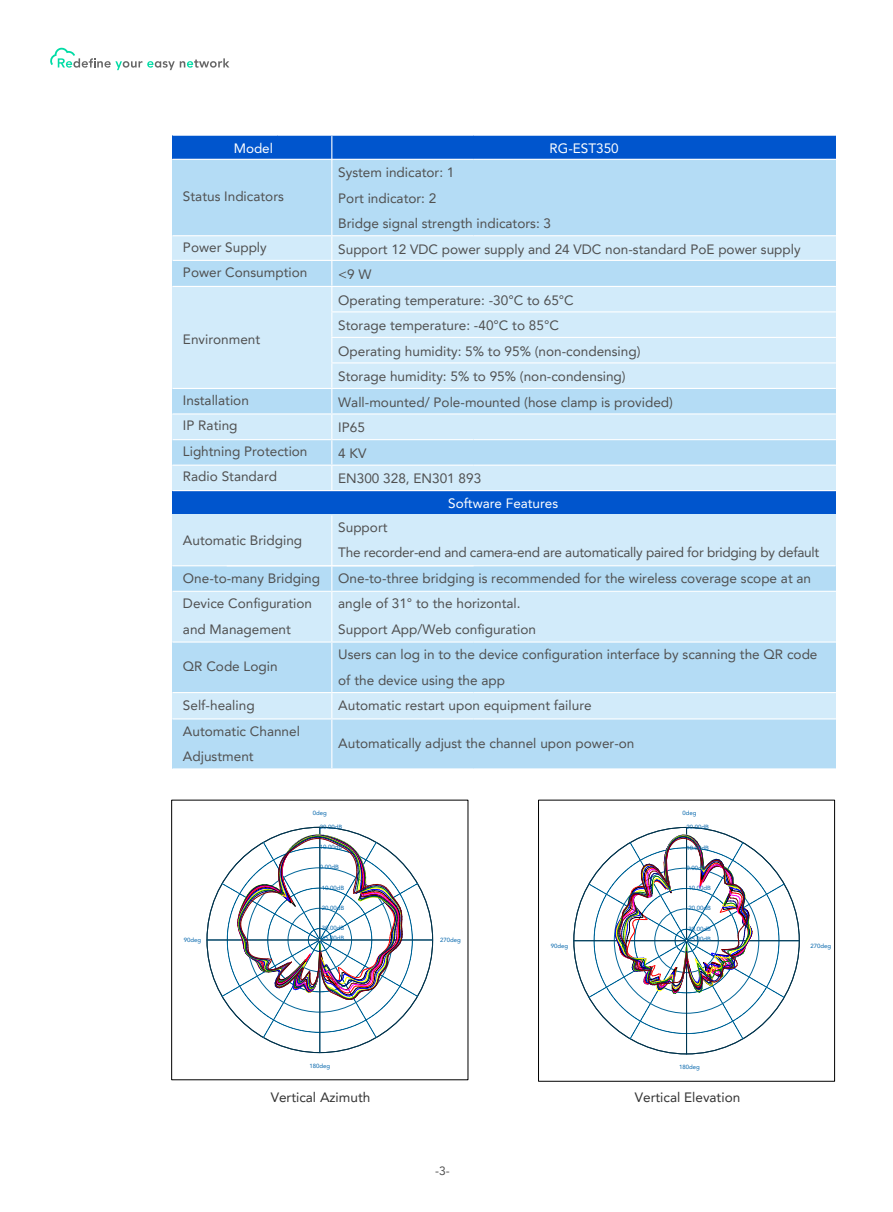
<style>
.page{position:relative;width:893px;height:1212px;background:#fff}
.page>*{position:absolute;margin:0;border:0;box-sizing:border-box;transform-origin:0 0}
.t1{font:13.5px/25.5px "Avenir LT Pro";color:#505050}
.t2{font:13.5px "Avenir LT Pro";color:#333}
.t3{font:13.5px "Avenir";color:#fff}
.t4{font:12px "Avenir LT Pro";color:#505050}
.t5{font:6px "Avenir LT Pro";color:#0064aa}
</style>
<div class="page">
<svg style="left:50px;top:47px;width:179px;height:23px"></svg>
<div style="left:172px;top:135px;width:664px;height:25px;background:#0055cd"></div>
<div style="left:332px;top:236px;width:504px;height:25px;background:#d2ebfa"></div>
<div style="left:172px;top:236px;width:160px;height:25px;background:#d2ebfa"></div>
<div style="left:332px;top:159px;width:504px;height:77px;background:#b4dcf5"></div>
<div style="left:172px;top:159px;width:160px;height:77px;background:#b4dcf5"></div>
<hr style="left:172px;top:135px;width:106px;height:1px;background:#fff">
<hr style="left:278px;top:135px;width:196px;height:1px;background:#fff">
<hr style="left:474px;top:135px;width:362px;height:1px;background:#fff">
<svg style="left:331px;top:136px;width:1px;height:23px"></svg>
<div style="left:332px;top:465px;width:504px;height:26px;background:#d2ebfa"></div>
<div style="left:172px;top:465px;width:160px;height:26px;background:#d2ebfa"></div>
<div style="left:332px;top:414px;width:504px;height:26px;background:#d2ebfa"></div>
<div style="left:172px;top:414px;width:160px;height:26px;background:#d2ebfa"></div>
<div style="left:332px;top:440px;width:504px;height:25px;background:#b4dcf5"></div>
<div style="left:172px;top:440px;width:160px;height:25px;background:#b4dcf5"></div>
<hr style="left:172px;top:439px;width:160px;height:1px;background:#fff">
<hr style="left:332px;top:439px;width:142px;height:1px;background:#fff">
<hr style="left:474px;top:439px;width:362px;height:1px;background:#fff">
<hr style="left:172px;top:465px;width:160px;height:1px;background:#fff">
<hr style="left:332px;top:465px;width:142px;height:1px;background:#fff">
<hr style="left:474px;top:465px;width:362px;height:1px;background:#fff">
<hr style="left:172px;top:159px;width:160px;height:1px;background:#fff">
<hr style="left:332px;top:159px;width:142px;height:1px;background:#fff">
<hr style="left:331px;top:160px;width:1px;height:75px;background:#fff">
<hr style="left:474px;top:159px;width:362px;height:1px;background:#fff">
<hr style="left:172px;top:235px;width:160px;height:1px;background:#fff">
<hr style="left:332px;top:235px;width:142px;height:1px;background:#fff">
<hr style="left:474px;top:235px;width:362px;height:1px;background:#fff">
<div style="left:332px;top:260px;width:504px;height:26px;background:#b4dcf5"></div>
<div style="left:172px;top:260px;width:160px;height:26px;background:#b4dcf5"></div>
<div style="left:332px;top:286px;width:504px;height:26px;background:#d2ebfa"></div>
<div style="left:172px;top:286px;width:160px;height:102px;background:#d2ebfa"></div>
<div style="left:332px;top:388px;width:504px;height:26px;background:#b4dcf5"></div>
<div style="left:172px;top:388px;width:160px;height:26px;background:#b4dcf5"></div>
<div style="left:332px;top:363px;width:504px;height:25px;background:#d2ebfa"></div>
<div style="left:332px;top:337px;width:504px;height:26px;background:#d2ebfa"></div>
<div style="left:332px;top:312px;width:504px;height:25px;background:#d2ebfa"></div>
<hr style="left:331px;top:311px;width:505px;height:1px;background:#fff">
<hr style="left:331px;top:337px;width:505px;height:1px;background:#fff">
<hr style="left:331px;top:362px;width:505px;height:1px;background:#fff">
<hr style="left:172px;top:388px;width:160px;height:1px;background:#fff">
<hr style="left:332px;top:388px;width:504px;height:1px;background:#fff">
<svg style="left:331px;top:236px;width:1px;height:254px"></svg>
<hr style="left:172px;top:413px;width:160px;height:1px;background:#fff">
<hr style="left:332px;top:413px;width:504px;height:1px;background:#fff">
<hr style="left:173px;top:286px;width:663px;height:1px;background:#fff">
<hr style="left:173px;top:260px;width:663px;height:1px;background:#fff">
<div style="left:172px;top:491px;width:664px;height:24px;background:#0055cd"></div>
<div style="left:332px;top:692px;width:504px;height:27px;background:#d2ebfa"></div>
<div style="left:172px;top:692px;width:160px;height:27px;background:#d2ebfa"></div>
<div style="left:332px;top:591px;width:504px;height:51px;background:#d2ebfa"></div>
<div style="left:172px;top:591px;width:160px;height:51px;background:#d2ebfa"></div>
<div style="left:332px;top:515px;width:504px;height:51px;background:#d2ebfa"></div>
<div style="left:172px;top:515px;width:160px;height:51px;background:#d2ebfa"></div>
<div style="left:332px;top:719px;width:504px;height:50px;background:#b4dcf5"></div>
<div style="left:172px;top:719px;width:160px;height:50px;background:#b4dcf5"></div>
<div style="left:332px;top:642px;width:504px;height:50px;background:#b4dcf5"></div>
<div style="left:172px;top:642px;width:160px;height:50px;background:#b4dcf5"></div>
<div style="left:332px;top:566px;width:504px;height:25px;background:#b4dcf5"></div>
<div style="left:172px;top:566px;width:160px;height:25px;background:#b4dcf5"></div>
<hr style="left:331px;top:515px;width:1px;height:50px;background:#fff">
<hr style="left:172px;top:565px;width:160px;height:1px;background:#fff">
<svg style="left:331px;top:566px;width:1px;height:25px"></svg>
<hr style="left:227px;top:565px;width:609px;height:1px;background:#fff">
<hr style="left:172px;top:591px;width:160px;height:1px;background:#fff">
<hr style="left:332px;top:591px;width:142px;height:1px;background:#fff">
<hr style="left:331px;top:592px;width:1px;height:49px;background:#fff">
<hr style="left:474px;top:591px;width:362px;height:1px;background:#fff">
<hr style="left:172px;top:641px;width:160px;height:2px;background:#fff">
<hr style="left:332px;top:641px;width:142px;height:2px;background:#fff">
<hr style="left:331px;top:643px;width:1px;height:49px;background:#fff">
<hr style="left:474px;top:641px;width:362px;height:2px;background:#fff">
<hr style="left:172px;top:692px;width:160px;height:1px;background:#fff">
<hr style="left:332px;top:692px;width:142px;height:1px;background:#fff">
<svg style="left:331px;top:693px;width:1px;height:25px"></svg>
<hr style="left:474px;top:692px;width:362px;height:1px;background:#fff">
<hr style="left:172px;top:718px;width:160px;height:1px;background:#fff">
<hr style="left:332px;top:718px;width:142px;height:1px;background:#fff">
<hr style="left:331px;top:719px;width:1px;height:49px;background:#fff">
<hr style="left:474px;top:718px;width:362px;height:1px;background:#fff">
<hr style="left:172px;top:768px;width:160px;height:1px;background:#fff">
<hr style="left:332px;top:768px;width:142px;height:1px;background:#fff">
<hr style="left:474px;top:768px;width:362px;height:1px;background:#fff">
<hr style="left:173px;top:490px;width:663px;height:1px;background:#fff">
<svg style="left:538px;top:800px;width:297px;height:281px"></svg>
<hr style="left:686px;top:827px;width:1px;height:112px;background:#00334c">
<hr style="left:574px;top:940px;width:111px;height:1px;background:#00334c">
<hr style="left:686px;top:942px;width:1px;height:112px;background:#00334c">
<hr style="left:688px;top:940px;width:111px;height:1px;background:#00334c">
<img style="left:589px;top:835px;width:195px;height:204px">
<svg style="left:171px;top:800px;width:297px;height:280px"></svg>
<hr style="left:320px;top:827px;width:1px;height:111px;background:#00334c">
<hr style="left:207px;top:940px;width:111px;height:1px;background:#00334c">
<hr style="left:320px;top:941px;width:1px;height:112px;background:#00334c">
<hr style="left:321px;top:940px;width:112px;height:1px;background:#00334c">
<img style="left:222px;top:835px;width:196px;height:203px">
<p class="t3" style="left:234px;top:140px;width:41px">Model</p>
<p class="t3" style="left:550px;top:140px;width:71px">RG-EST350</p>
<p class="t1" style="left:338px;top:160px;width:464px">System indicator: 1<br>Port indicator: 2<br>Bridge signal strength indicators: 3<br>Support 12 VDC power supply and 24 VDC non-standard PoE power supply &lt;9 W<br>Operating temperature: -30°C to 65°C<br>Storage temperature: -40°C to 85°C<br>Operating humidity: 5% to 95% (non-condensing)<br>Storage humidity: 5% to 95% (non-condensing)<br>Wall-mounted/ Pole-mounted (hose clamp is provided)<br>IP65<br>4 KV<br>EN300 328, EN301 893</p>
<p class="t1" style="left:183px;top:183px;width:102px">Status Indicators</p>
<p class="t1" style="left:183px;top:234px;width:126px">Power Supply<br>Power Consumption</p>
<p class="t1" style="left:183px;top:326px;width:79px">Environment</p>
<p class="t1" style="left:183px;top:387px;width:126px">Installation<br>IP Rating<br>Lightning Protection<br>Radio Standard</p>
<p class="t1" style="left:183px;top:528px;width:121px">Automatic Bridging</p>
<p class="t1" style="left:183px;top:566px;width:139px">One-to-many Bridging<br>Device Configuration and Management</p>
<p class="t1" style="left:183px;top:654px;width:96px">QR Code Login</p>
<p class="t1" style="left:183px;top:693px;width:119px">Self-healing<br>Automatic Channel<br>Adjustment</p>
<p class="t3" style="left:448px;top:495px;width:112px">Software Features</p>
<p class="t1" style="left:338px;top:514px;width:483px">Support<br>The recorder-end and camera-end are automatically paired for bridging by default One-to-three bridging is recommended for the wireless coverage scope at an angle of 31° to the horizontal.<br>Support App/Web configuration<br>Users can log in to the device configuration interface by scanning the QR code of the device using the app<br>Automatic restart upon equipment failure</p>
<p class="t1" style="left:338px;top:730px;width:298px">Automatically adjust the channel upon power-on</p>
<p class="t5" style="left:313px;top:809px;width:16px">0deg</p>
<p class="t5" style="left:682px;top:810px;width:16px">0deg</p>
<p class="t5" style="left:184px;top:936px;width:19px">90deg</p>
<p class="t5" style="left:320px;top:823px;width:24px">20.00dB</p>
<p class="t5" style="left:686px;top:823px;width:24px">20.00dB</p>
<p class="t5" style="left:320px;top:843px;width:24px">10.00dB</p>
<p class="t5" style="left:686px;top:844px;width:24px">10.00dB</p>
<p class="t5" style="left:320px;top:864px;width:21px">0.00dB</p>
<p class="t5" style="left:686px;top:864px;width:21px">0.00dB</p>
<p class="t5" style="left:320px;top:884px;width:26px">-10.00dB</p>
<p class="t5" style="left:686px;top:884px;width:26px">-10.00dB</p>
<p class="t5" style="left:320px;top:904px;width:26px">-20.00dB</p>
<p class="t5" style="left:686px;top:904px;width:26px">-20.00dB</p>
<p class="t5" style="left:320px;top:924px;width:26px">-30.00dB</p>
<p class="t5" style="left:686px;top:925px;width:26px">-30.00dB</p>
<p class="t5" style="left:320px;top:934px;width:26px">-35.00dB</p>
<p class="t5" style="left:440px;top:936px;width:22px">270deg</p>
<p class="t5" style="left:551px;top:942px;width:19px">90deg</p>
<p class="t5" style="left:686px;top:935px;width:26px">-35.00dB</p>
<p class="t5" style="left:309px;top:1062px;width:22px">180deg</p>
<p class="t5" style="left:679px;top:1064px;width:22px">180deg</p>
<p class="t2" style="left:271px;top:1089px;width:101px">Vertical Azimuth</p>
<p class="t2" style="left:635px;top:1089px;width:107px">Vertical Elevation</p>
<p class="t4" style="left:435px;top:1163px;width:16px">-3-</p>
<p class="t5" style="left:810px;top:942px;width:22px">270deg</p>
</div>
